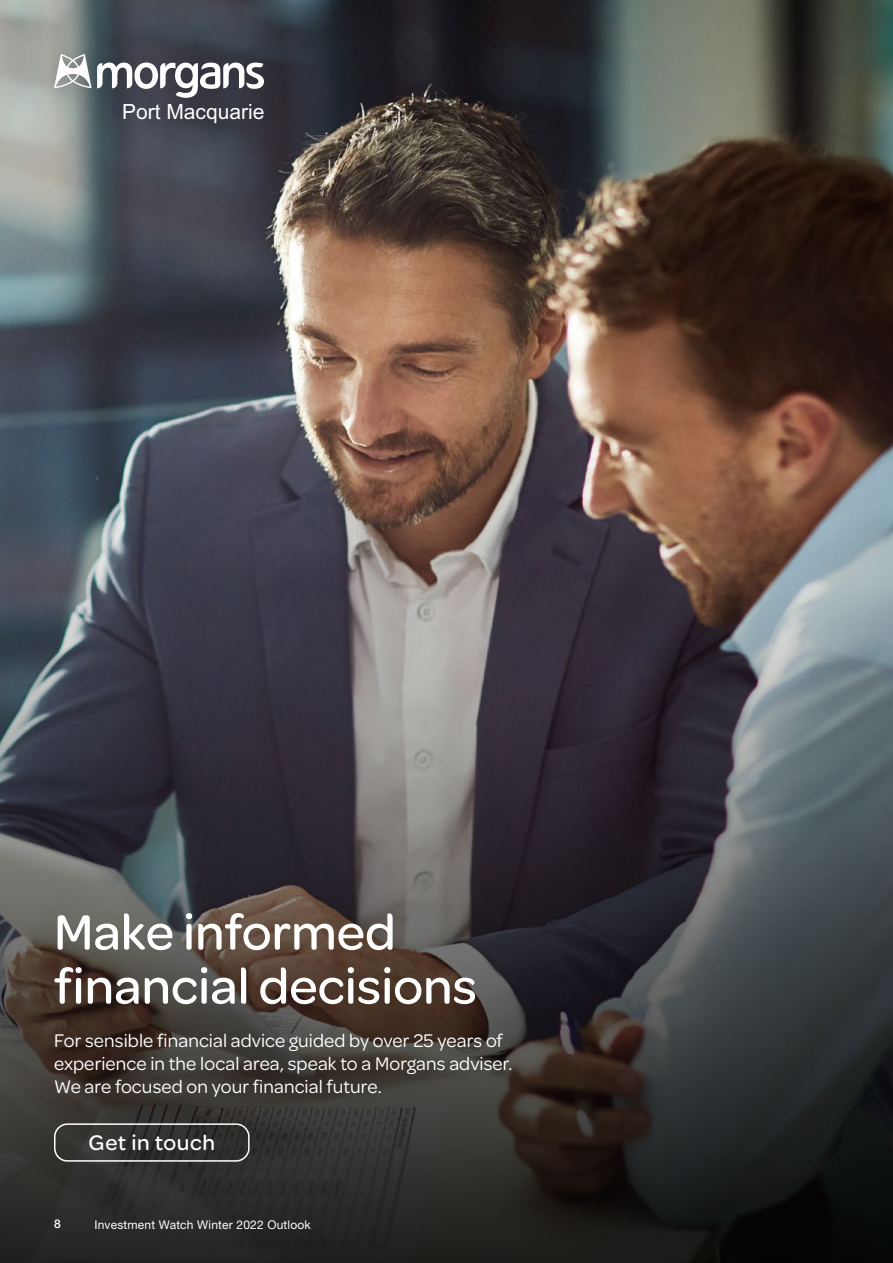
<style>
.page{position:relative;width:893px;height:1263px;background:#fff}
.page>*{position:absolute;margin:0;border:0;box-sizing:border-box;transform-origin:0 0}
.t1{font:500 52.5px/54px "Omnes";color:#fff}
.t2{font:500 22.5px "Omnes";letter-spacing:.025em;color:#fff}
.t3{font:21px "Arial MT Std";color:#fff}
.t4{font:19.5px/23.4px "Omnes";letter-spacing:.005em;color:#fff}
.t5{font:12px "Helvetica Neue LT Std";letter-spacing:.015em;color:#fff}
.t6{font:500 12px "Helvetica Neue LT Std";color:#fff}
</style>
<div class="page">
<img style="left:0;top:0;width:893px;height:1263px">
<div style="left:54px;top:1123px;width:196px;height:39px;border:2px solid #fff;border-radius:13px"></div>
<div style="left:41px;top:41px;width:236px;height:94px;background:#000;opacity:.15"></div>
<svg style="left:54px;top:54px;width:210px;height:44px"></svg>
<p class="t3" style="left:122px;top:100px;width:144px">Port Macquarie</p>
<h1 class="t1" style="left:54px;top:902px;width:424px">Make informed financial decisions</h1>
<p class="t4" style="left:54px;top:1027px;width:460px">For sensible financial advice guided by over 25 years of experience in the local area, speak to a Morgans adviser.<br>We are focused on your financial future.</p>
<p class="t2" style="left:89px;top:1127px;width:128px">Get in touch</p>
<p class="t6" style="left:54px;top:1217px;width:8px">8</p>
<p class="t5" style="left:94px;top:1218px;width:218px">Investment Watch Winter 2022 Outlook</p>
</div>
